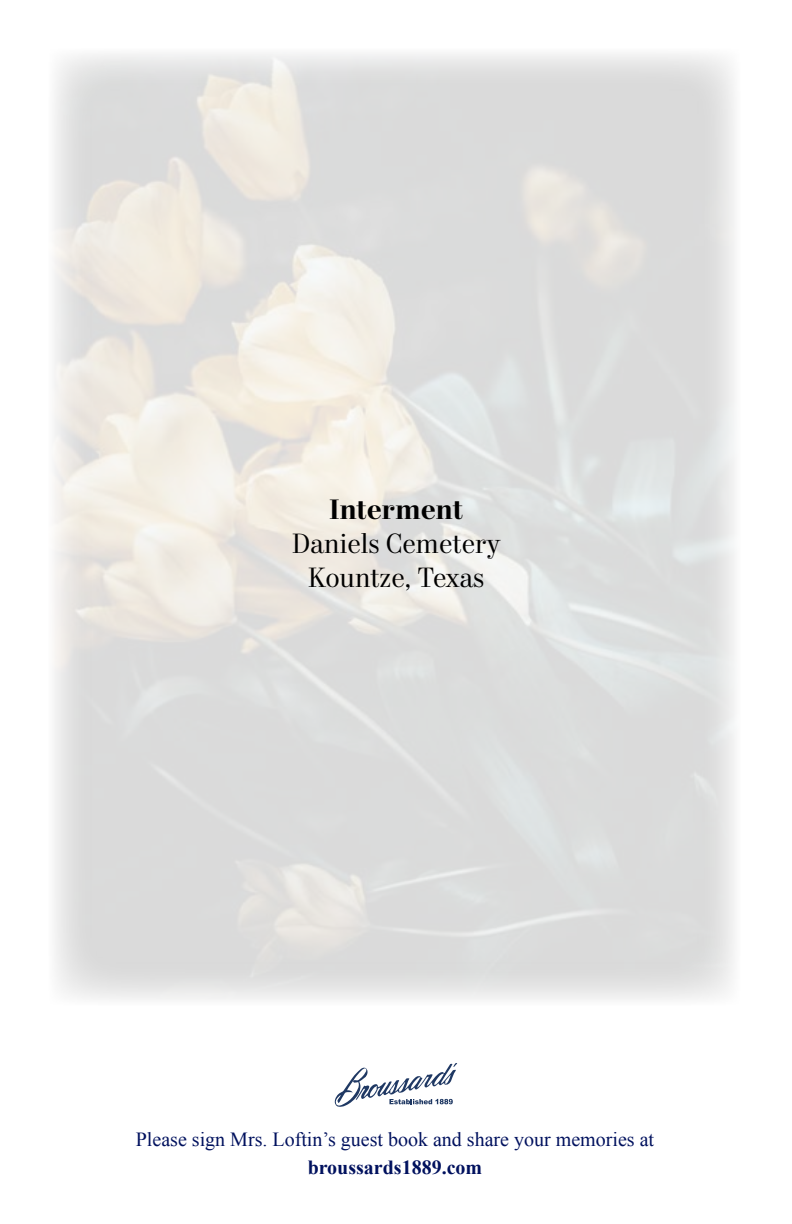
<style>
.page{position:relative;width:792px;height:1224px;background:#fff}
.page>*{position:absolute;margin:0;border:0;box-sizing:border-box;transform-origin:0 0}
.t1{font:28px/33.6px "Mort Modern 08";color:#000;text-align:center}
.t2{font:600 28px "Mort Modern 10";letter-spacing:-.005em;color:#000}
.t3{font:20px "Times New Roman";color:#00115e}
.t4{font:700 20px "Times New Roman";color:#00115e}
</style>
<div class="page">
<svg style="left:335px;top:1063px;width:122px;height:44px"></svg>
<h1 class="t2" style="left:329px;top:491px;width:136px">Interment</h1>
<h1 class="t1" style="left:291px;top:528px;width:211px">Daniels Cemetery<br>Kountze, Texas</h1>
<p class="t3" style="left:136px;top:1126px;width:520px">Please sign Mrs. Loftin’s guest book and share your memories at</p>
<p class="t4" style="left:308px;top:1153px;width:176px">broussards1889.com</p>
</div>
